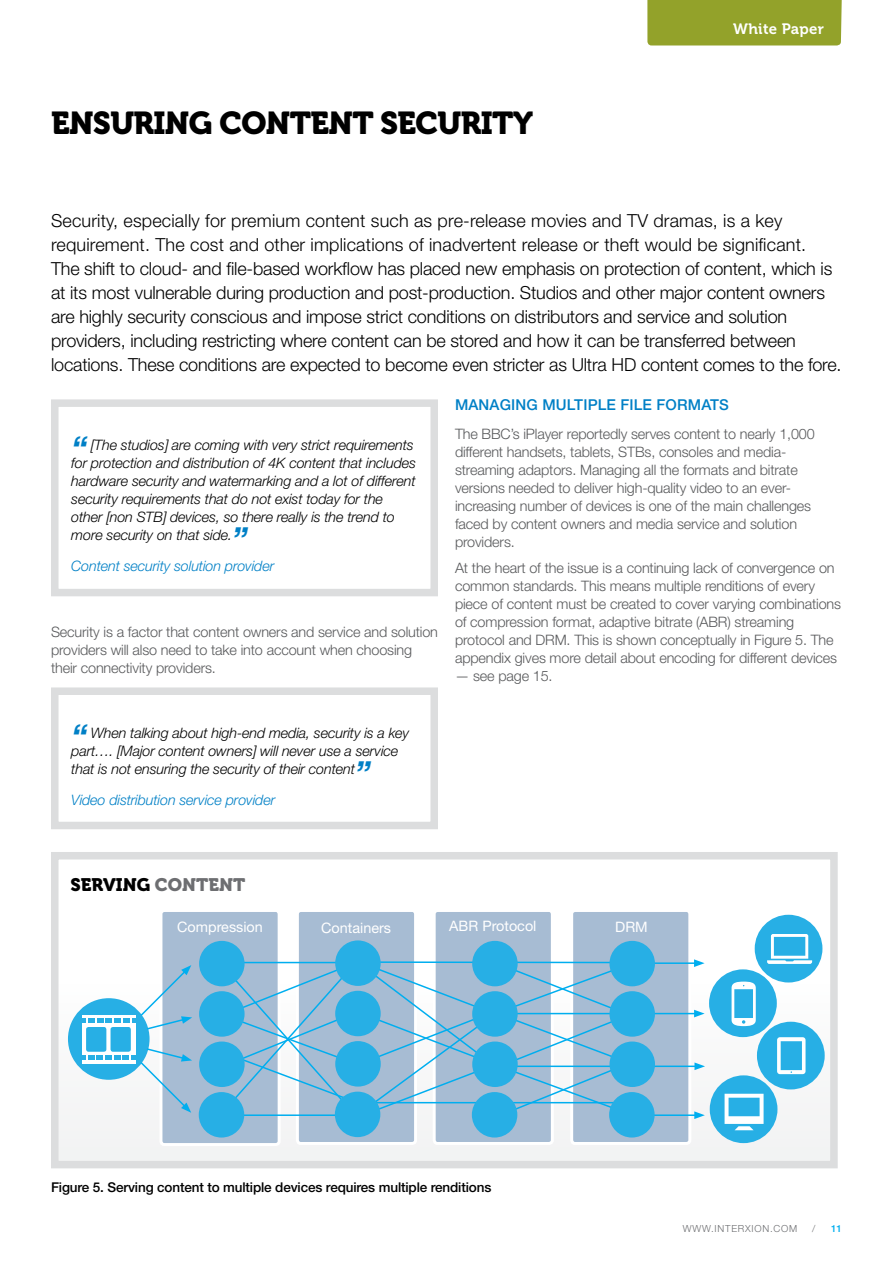
<style>
.page{position:relative;width:893px;height:1263px;background:#fff}
.page>*{position:absolute;margin:0;border:0;box-sizing:border-box;transform-origin:0 0}
.t1{font:italic 500 36px "Helvetica Neue LT Std";color:#0080c6}
.t2{font:31.5px "Museo 900";letter-spacing:-.02em;color:#000}
.t3{font:300 18px/24px "Helvetica Neue LT Std";letter-spacing:-.01em;color:#000}
.t4{font:18px "Museo 900";color:#000}
.t5{font:500 15px "Helvetica Neue LT Std";letter-spacing:.01em;color:#0080c6}
.t6{font:15px "Museo 700";letter-spacing:.02em;color:#fff}
.t7{font:300 14.4px/18px "Helvetica Neue LT Std";letter-spacing:-.01em;color:#58595b}
.t8{font:italic 300 14.4px/18px "Helvetica Neue LT Std";letter-spacing:-.01em;color:#000}
.t9{font:italic 300 14.4px "Helvetica Neue LT Std";letter-spacing:-.01em;color:#0080c6}
.t10{font:14.4px "Helvetica Neue LT Std";color:#fff}
.t11{font:500 13.5px "Helvetica Neue LT Std";letter-spacing:-.01em;color:#000}
.t12{font:300 9.75px "Helvetica Neue LT Std";letter-spacing:.08em;color:#6d6e71}
.t13{font:500 9.75px "Helvetica Neue LT Std";color:#00aeef}
.s1{color:#6d6e71}
</style>
<div class="page">
<div style="left:647px;top:0;width:195px;height:45px;background:#93a22a"></div>
<div style="left:51px;top:399px;width:387px;height:197px;border:8px solid #dcddde"></div>
<div style="left:51px;top:687px;width:387px;height:142px;border:8px solid #dcddde"></div>
<div style="left:55px;top:856px;width:779px;height:308px;background:linear-gradient(to right,#fcfcfc,#fafbfc)"></div>
<div style="left:51px;top:852px;width:787px;height:316px;border:8px solid #dcddde"></div>
<div style="left:161px;top:910px;width:118px;height:234px;background:#a7bcd3;border-radius:3px"></div>
<div style="left:159px;top:909px;width:122px;height:237px;border:3px solid #fff;border-radius:3px"></div>
<div style="left:297px;top:910px;width:119px;height:233px;background:#a7bcd3;border-radius:3px"></div>
<div style="left:296px;top:909px;width:121px;height:236px;border:3px solid #fff;border-radius:3px"></div>
<div style="left:434px;top:910px;width:118px;height:233px;background:#a7bcd3;border-radius:3px"></div>
<div style="left:433px;top:909px;width:121px;height:236px;border:3px solid #fff;border-radius:3px"></div>
<div style="left:572px;top:910px;width:118px;height:233px;background:#a7bcd3;border-radius:3px"></div>
<div style="left:570px;top:909px;width:121px;height:236px;border:3px solid #fff;border-radius:3px"></div>
<div style="left:755px;top:915px;width:67px;height:67px;background:#27afe5;border-radius:50%"></div>
<svg style="left:767px;top:934px;width:45px;height:30px"></svg>
<div style="left:710px;top:1075px;width:67px;height:68px;background:#27afe5;border-radius:50%"></div>
<svg style="left:725px;top:1094px;width:39px;height:36px"></svg>
<div style="left:709px;top:969px;width:68px;height:68px;background:#27afe5;border-radius:50%"></div>
<svg style="left:732px;top:981px;width:24px;height:45px"></svg>
<div style="left:757px;top:1022px;width:68px;height:67px;background:#27afe5;border-radius:50%"></div>
<svg style="left:777px;top:1037px;width:28px;height:37px"></svg>
<div style="left:68px;top:998px;width:82px;height:82px;background:#27afe5;border-radius:50%"></div>
<div style="left:82px;top:1023px;width:55px;height:33px;background:#fff"></div>
<svg style="left:106px;top:1031px;width:5px;height:16px"></svg>
<div style="left:86px;top:1027px;width:20px;height:25px;background:#27afe5;border-radius:2px"></div>
<div style="left:111px;top:1027px;width:20px;height:25px;background:#27afe5;border-radius:2px"></div>
<svg style="left:80px;top:965px;width:112px;height:66px"></svg>
<svg style="left:79px;top:1047px;width:113px;height:66px"></svg>
<svg style="left:694px;top:1111px;width:11px;height:8px"></svg>
<svg style="left:694px;top:959px;width:11px;height:8px"></svg>
<svg style="left:637px;top:1068px;width:61px;height:49px"></svg>
<svg style="left:698px;top:1010px;width:7px;height:7px"></svg>
<svg style="left:637px;top:961px;width:61px;height:107px"></svg>
<svg style="left:694px;top:1062px;width:11px;height:8px"></svg>
<div style="left:199px;top:941px;width:46px;height:45px;background:#27afe5;border-radius:50%"></div>
<div style="left:199px;top:991px;width:46px;height:46px;background:#27afe5;border-radius:50%"></div>
<div style="left:199px;top:1041px;width:46px;height:46px;background:#27afe5;border-radius:50%"></div>
<div style="left:199px;top:1092px;width:45px;height:45px;background:#27afe5;border-radius:50%"></div>
<div style="left:335px;top:940px;width:46px;height:46px;background:#27afe5;border-radius:50%"></div>
<div style="left:335px;top:1092px;width:45px;height:45px;background:#27afe5;border-radius:50%"></div>
<svg style="left:219px;top:959px;width:416px;height:161px"></svg>
<div style="left:472px;top:941px;width:46px;height:45px;background:#27afe5;border-radius:50%"></div>
<div style="left:472px;top:991px;width:46px;height:46px;background:#27afe5;border-radius:50%"></div>
<div style="left:472px;top:1041px;width:46px;height:46px;background:#27afe5;border-radius:50%"></div>
<div style="left:472px;top:1092px;width:45px;height:45px;background:#27afe5;border-radius:50%"></div>
<div style="left:609px;top:941px;width:46px;height:45px;background:#27afe5;border-radius:50%"></div>
<div style="left:609px;top:991px;width:46px;height:46px;background:#27afe5;border-radius:50%"></div>
<div style="left:609px;top:1041px;width:46px;height:46px;background:#27afe5;border-radius:50%"></div>
<div style="left:609px;top:1092px;width:46px;height:45px;background:#27afe5;border-radius:50%"></div>
<h2 class="t2" style="left:51px;top:105px;width:123px">ENSURING</h2>
<h2 class="t2" style="left:219px;top:105px;width:45px">CONTENT</h2>
<h2 class="t2" style="left:380px;top:105px;width:119px">SECURITY</h2>
<p class="t6" style="left:733px;top:21px;width:92px">White Paper</p>
<p class="t3" style="left:51px;top:208px;width:792px">Security, especially for premium content such as pre-release movies and TV dramas, is a key requirement. The cost and other implications of inadvertent release or theft would be significant.<br>The shift to cloud- and file-based workflow has placed new emphasis on protection of content, which is at its most vulnerable during production and post-production. Studios and other major content owners are highly security conscious and impose strict conditions on distributors and service and solution providers, including restricting where content can be stored and how it can be transferred between locations. These conditions are expected to become even stricter as Ultra HD content comes to the fore.</p>
<h1 class="t1" style="left:71px;top:427px;width:17px">“</h1>
<p class="t8" style="left:71px;top:435px;width:346px;text-indent:20px">[The studios] are coming with very strict requirements for protection and distribution of 4K content that includes hardware security and watermarking and a lot of different security requirements that do not exist today for the other [non STB] devices, so there really is the trend to more security on that side.</p>
<h1 class="t1" style="left:232px;top:519px;width:17px">”</h1>
<p class="t9" style="left:71px;top:557px;width:205px">Content security solution provider</p>
<p class="t7" style="left:51px;top:622px;width:388px">Security is a factor that content owners and service and solution providers will also need to take into account when choosing their connectivity providers.</p>
<h1 class="t1" style="left:71px;top:716px;width:17px">“</h1>
<p class="t8" style="left:71px;top:723px;width:339px;text-indent:20px">When talking about high-end media, security is a key part…. [Major content owners] will never use a service that is not ensuring the security of their content</p>
<h1 class="t1" style="left:355px;top:753px;width:17px">”</h1>
<p class="t9" style="left:71px;top:791px;width:205px">Video distribution service provider</p>
<p class="t5" style="left:455px;top:396px;width:275px">Managing m ultiple file formats</p>
<p class="t7" style="left:455px;top:424px;width:361px">The BBC’s iPlayer reportedly serves content to nearly 1,000 different handsets, tablets, STBs, consoles and media&shy;streaming adaptors. Managing all the formats and bitrate versions needed to deliver high-quality video to an ever&shy;increasing number of devices is one of the main challenges faced by content owners and media service and solution providers.</p>
<p class="t7" style="left:455px;top:559px;width:388px">At the heart of the issue is a continuing lack of convergence on common standards. This means multiple renditions of every piece of content must be created to cover varying combinations of compression format, adaptive bitrate (ABR) streaming protocol and DRM. This is shown conceptually in Figure 5. The appendix gives more detail about encoding for different devices</p>
<p class="t7" style="left:455px;top:667px;width:99px">— see page 15.</p>
<p class="t4" style="left:70px;top:874px;width:176px">SERVING <span class="s1">CONTENT</span></p>
<p class="t10" style="left:177px;top:918px;width:87px">Compression</p>
<p class="t10" style="left:321px;top:919px;width:71px">Containers</p>
<p class="t10" style="left:449px;top:917px;width:89px">ABR Protocol</p>
<p class="t10" style="left:615px;top:918px;width:34px">DRM</p>
<p class="t11" style="left:51px;top:1179px;width:442px">Figure 5. Serving content to multiple devices requires multiple renditions</p>
<p class="t12" style="left:683px;top:1223px;width:116px">WWW.INTERXION.COM</p>
<p class="t12" style="left:812px;top:1223px;width:5px">/</p>
<p class="t13" style="left:831px;top:1223px;width:12px">11</p>
</div>
